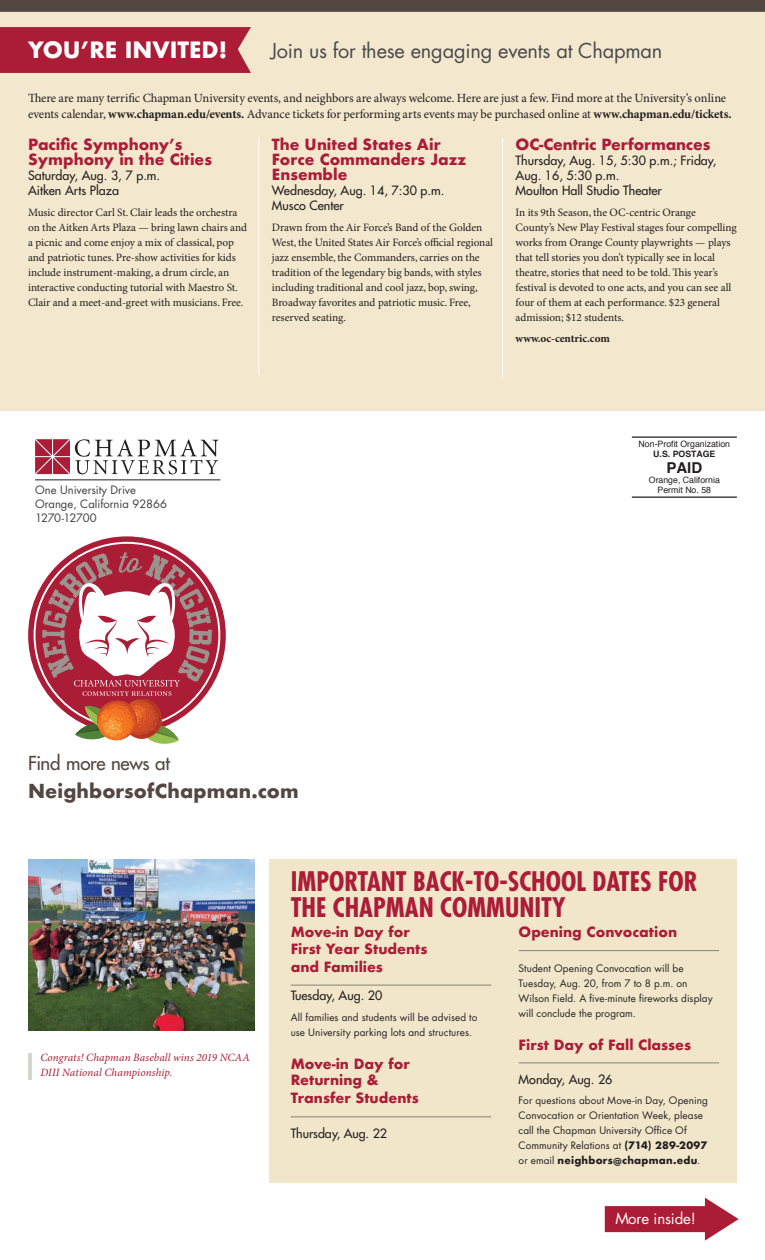
<style>
.page{position:relative;width:765px;height:1260px;background:#fff}
.page>*{position:absolute;margin:0;border:0;box-sizing:border-box;transform-origin:0 0}
.t1{font:700 condensed 26.25px/25.6px "Futura";color:#ab1d36}
.t2{font:700 21.88px "Futura";color:#fff}
.t3{font:20px "Futura";letter-spacing:-.01em;color:#4a4a4c}
.t4{font:700 18.75px "Futura";letter-spacing:.005em;color:#544640}
.t5{font:18.75px "Futura";letter-spacing:-.01em;color:#544640}
.t6{font:700 15px/15px "Futura";color:#ab1d36}
.t7{font:15px "Futura";letter-spacing:-.01em;color:#fff}
.t8{font:700 15px "Helvetica";color:#231f20}
.t9{font:700 13.75px/16.2px "Futura";color:#ab1d36}
.t10{font:12.5px/16.2px "Minion Pro";letter-spacing:-.015em;color:#231f20}
.t11{font:12.5px/15px "Futura";color:#231f20}
.t12{font:11.25px/15px "Minion Pro";letter-spacing:-.005em;color:#231f20}
.t13{font:11.25px/13.8px "Futura";color:#3e3e3f}
.t14{font:700 11.25px "Minion Pro";color:#231f20}
.t15{font:italic 11.12px/15px "Minion Pro";letter-spacing:.01em;color:#ab1d36}
.t16{font:10px/15px "Futura";letter-spacing:.01em;color:#231f20}
.t17{font:8.75px/10px "Helvetica";color:#231f20;text-align:center}
.t18{font:700 8.75px "Helvetica";color:#231f20}
.s1{font-weight:700}
</style>
<div class="page">
<div style="left:0;top:12px;width:765px;height:398px;background:#f3e7cd"></div>
<svg style="left:35px;top:439px;width:184px;height:35px"></svg>
<hr style="left:35px;top:480px;width:185px;height:1px;background:#231f20">
<svg style="left:0;top:27px;width:251px;height:46px"></svg>
<div style="left:0;top:0;width:765px;height:12px;background:#544640"></div>
<svg style="left:605px;top:1198px;width:134px;height:43px"></svg>
<svg style="left:28px;top:536px;width:198px;height:150px"></svg>
<svg style="left:35px;top:543px;width:184px;height:185px"></svg>
<svg style="left:42px;top:552px;width:170px;height:192px"></svg>
<hr style="left:502px;top:138px;width:1px;height:239px;background:#fff">
<hr style="left:259px;top:138px;width:1px;height:237px;background:#fff">
<hr style="left:632px;top:437px;width:105px;height:1px;background:#231f20">
<hr style="left:632px;top:497px;width:105px;height:1px;background:#231f20">
<hr style="left:28px;top:1053px;width:4px;height:27px;background:#d7d4d2">
<div style="left:269px;top:859px;width:468px;height:324px;background:#f1e6ca"></div>
<hr style="left:291px;top:985px;width:200px;height:1px;background:#231f20">
<hr style="left:291px;top:1117px;width:200px;height:1px;background:#231f20">
<hr style="left:519px;top:950px;width:200px;height:1px;background:#231f20">
<hr style="left:519px;top:1063px;width:200px;height:1px;background:#231f20">
<img style="left:28px;top:860px;width:226px;height:170px">
<h2 class="t2" style="left:28px;top:33px;width:201px">YOU’RE INVITED!</h2>
<h3 class="t3" style="left:271px;top:36px;width:393px">Join us for these engaging events at Chapman</h3>
<p class="t10" style="left:28px;top:90px;width:705px">There are many terrific Chapman University events, and neighbors are always welcome. Here are just a few. Find more at the University’s online events calendar, <span class="s1">www.chapman.edu/events.</span> Advance tickets for performing arts events may be purchased online at <span class="s1">www.chapman.edu/tickets.</span></p>
<h3 class="t6" style="left:28px;top:137px;width:185px">Pacific Symphony’s<br>Symphony in the Cities</h3>
<p class="t11" style="left:28px;top:168px;width:134px">Saturday, Aug. 3, 7 p.m.<br>Aitken Arts Plaza</p>
<p class="t12" style="left:28px;top:205px;width:220px">Music director Carl St. Clair leads the orchestra on the Aitken Arts Plaza — bring lawn chairs and a picnic and come enjoy a mix of classical, pop and patriotic tunes. Pre-show activities for kids include instrument-making, a drum circle, an interactive conducting tutorial with Maestro St.<br>Clair and a meet-and-greet with musicians. Free.</p>
<h3 class="t6" style="left:272px;top:137px;width:196px">The United States Air<br>Force Commanders Jazz<br>Ensemble</h3>
<p class="t11" style="left:272px;top:183px;width:174px">Wednesday, Aug. 14, 7:30 p.m.<br>Musco Center</p>
<p class="t12" style="left:272px;top:220px;width:223px">Drawn from the Air Force’s Band of the Golden West, the United States Air Force’s official regional jazz ensemble, the Commanders, carries on the tradition of the legendary big bands, with styles including traditional and cool jazz, bop, swing, Broadway favorites and patriotic music. Free, reserved seating.</p>
<h3 class="t6" style="left:516px;top:137px;width:196px">OC-Centric Performances</h3>
<p class="t11" style="left:516px;top:153px;width:202px">Thursday, Aug. 15, 5:30 p.m.; Friday,<br>Aug. 16, 5:30 p.m.<br>Moulton Hall Studio Theater</p>
<p class="t12" style="left:516px;top:205px;width:223px">In its 9th Season, the OC-centric Orange County’s New Play Festival stages four compelling works from Orange County playwrights — plays that tell stories you don’t typically see in local theatre, stories that need to be told. This year’s festival is devoted to one acts, and you can see all four of them at each performance. $23 general admission; $12 students.</p>
<p class="t14" style="left:516px;top:331px;width:96px">www.oc-centric.com</p>
<p class="t13" style="left:35px;top:483px;width:134px">One University Drive<br>Orange, California 92866<br>1270-12700</p>
<p class="t17" style="left:639px;top:439px;width:93px">Non-Profit Organization</p>
<p class="t18" style="left:653px;top:446px;width:64px">U.S. POSTAGE</p>
<h3 class="t8" style="left:666px;top:455px;width:37px">PAID</h3>
<p class="t17" style="left:649px;top:475px;width:72px">Orange, California<br>Permit No. 58</p>
<h3 class="t5" style="left:28px;top:751px;width:143px">Find more news at</h3>
<h3 class="t4" style="left:28px;top:778px;width:272px">NeighborsofChapman.com</h3>
<p class="t15" style="left:40px;top:1050px;width:211px">Congrats! Chapman Baseball wins 2019 NCAA<br>DIII National Championship.</p>
<h1 class="t1" style="left:291px;top:868px;width:408px">IMPORTANT BACK-TO-SCHOOL DATES FOR<br>THE CHAPMAN COMMUNITY</h1>
<p class="t9" style="left:291px;top:924px;width:138px">Move-in Day for<br>First Year Students</p>
<p class="t9" style="left:291px;top:958px;width:94px">and Families</p>
<p class="t11" style="left:291px;top:988px;width:93px">Tuesday, Aug. 20</p>
<p class="t16" style="left:291px;top:1010px;width:188px">All families and students will be advised to use University parking lots and structures.</p>
<p class="t9" style="left:291px;top:1056px;width:121px">Move-in Day for<br>Returning &amp;</p>
<p class="t9" style="left:291px;top:1090px;width:130px">Transfer Students</p>
<p class="t11" style="left:291px;top:1126px;width:98px">Thursday, Aug. 22</p>
<p class="t9" style="left:519px;top:924px;width:160px">Opening Convocation</p>
<p class="t16" style="left:519px;top:960px;width:196px">Student Opening Convocation will be Tuesday, Aug. 20, from 7 to 8 p.m. on Wilson Field. A five-minute fireworks display will conclude the program.</p>
<p class="t9" style="left:519px;top:1036px;width:174px">First Day of Fall Classes</p>
<p class="t11" style="left:519px;top:1072px;width:95px">Monday, Aug. 26</p>
<p class="t16" style="left:519px;top:1093px;width:191px">For questions about Move-in Day, Opening Convocation or Orientation Week, please call the Chapman University Office Of Community Relations at <span class="s1">(714) 289-2097 </span>or email <span class="s1">neighbors@chapman.edu</span>.</p>
<h3 class="t7" style="left:615px;top:1208px;width:82px">More inside!</h3>
</div>
